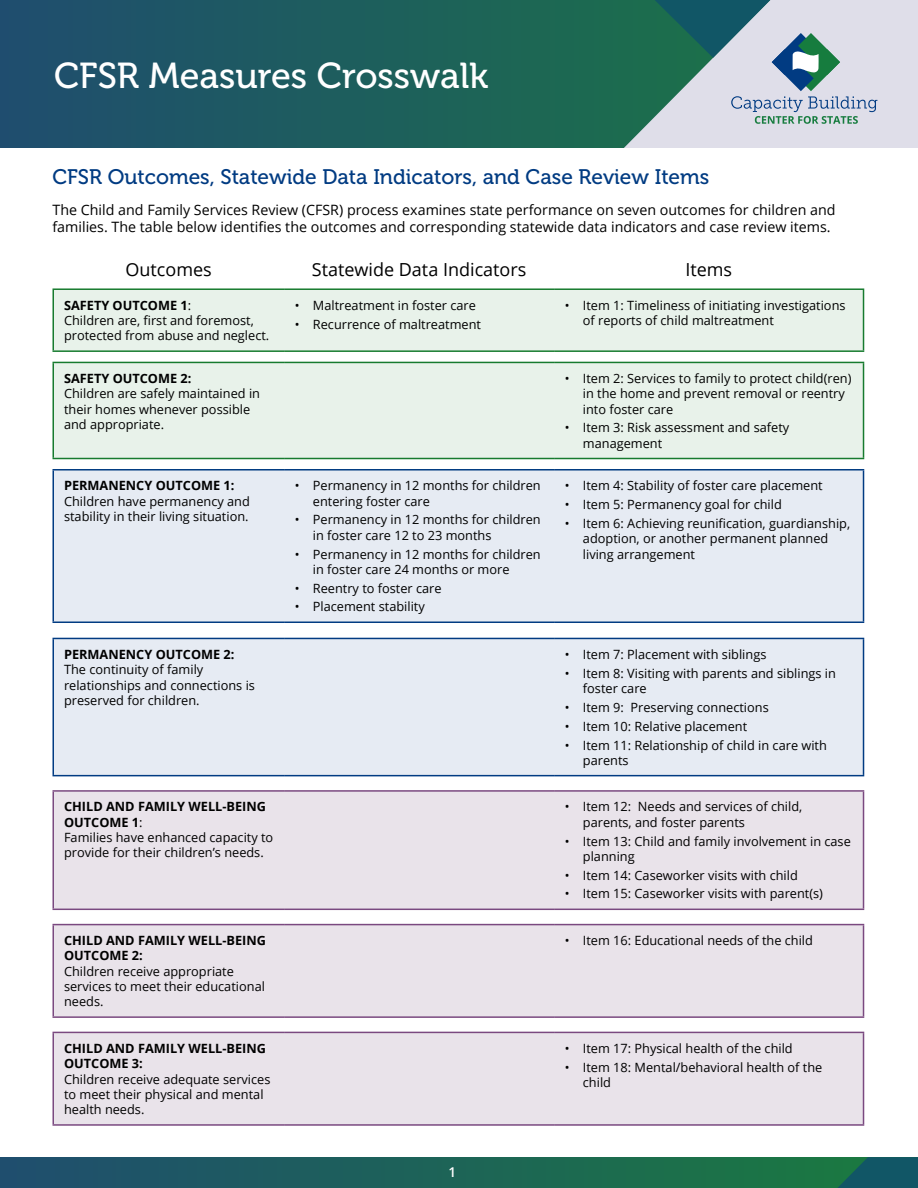
<style>
.page{position:relative;width:918px;height:1188px;background:#fff}
.page>*{position:absolute;margin:0;border:0;box-sizing:border-box;transform-origin:0 0}
.t1{font:36px "Museo 500";color:#fff}
.t2{font:21px "Museo 500";color:#013b82}
.t3{font:700 19.5px "Open Sans";color:#013b82}
.t4{font:18px "Open Sans";color:#000}
.t5{font:14.25px/17.1px "Open Sans";color:#000}
.t6{font:600 13.5px "Open Sans";color:#fff}
.t7{font:12.75px/15.3px "Open Sans";color:#000}
.s1{font-weight:700}
</style>
<div class="page">
<svg style="left:621px;top:0;width:297px;height:148px;background:#b9c8cb"></svg>
<svg style="left:0;top:0;width:621px;height:148px;background:#1d5b5f"></svg>
<div style="left:0;top:1157px;width:918px;height:31px;background:linear-gradient(to right,#1f4e6e,#1a7b3e)"></div>
<svg style="left:837px;top:1157px;width:81px;height:31px;background:#125c5e"></svg>
<svg style="left:641px;top:0;width:236px;height:124px;background:#93afb3"></svg>
<svg style="left:53px;top:290px;width:811px;height:168px;background:#e8f2ea"></svg>
<div style="left:53px;top:471px;width:811px;height:304px;background:#e6ebf3"></div>
<svg style="left:53px;top:792px;width:811px;height:332px;background:#eae4eb"></svg>
<hr style="left:284px;top:790px;width:270px;height:2px;background:#7a4980">
<hr style="left:52px;top:362px;width:232px;height:1px;background:#177b2f">
<hr style="left:284px;top:362px;width:270px;height:1px;background:#177b2f">
<hr style="left:52px;top:458px;width:232px;height:1px;background:#177b2f">
<hr style="left:284px;top:458px;width:270px;height:1px;background:#177b2f">
<hr style="left:863px;top:471px;width:1px;height:151px;background:#013b82">
<hr style="left:863px;top:639px;width:1px;height:136px;background:#013b82">
<hr style="left:284px;top:638px;width:270px;height:1px;background:#013b82">
<hr style="left:554px;top:638px;width:310px;height:1px;background:#013b82">
<hr style="left:284px;top:775px;width:270px;height:1px;background:#013b82">
<hr style="left:554px;top:775px;width:310px;height:1px;background:#013b82">
<hr style="left:284px;top:909px;width:270px;height:1px;background:#7a4980">
<hr style="left:52px;top:924px;width:232px;height:1px;background:#7a4980">
<hr style="left:284px;top:924px;width:270px;height:1px;background:#7a4980">
<hr style="left:52px;top:1016px;width:232px;height:2px;background:#7a4980">
<hr style="left:284px;top:1016px;width:270px;height:2px;background:#7a4980">
<hr style="left:284px;top:1032px;width:270px;height:1px;background:#7a4980">
<hr style="left:284px;top:1124px;width:270px;height:2px;background:#7a4980">
<hr style="left:284px;top:469px;width:270px;height:2px;background:#013b82">
<hr style="left:554px;top:469px;width:310px;height:2px;background:#013b82">
<hr style="left:284px;top:622px;width:270px;height:1px;background:#013b82">
<hr style="left:554px;top:622px;width:310px;height:1px;background:#013b82">
<hr style="left:52px;top:925px;width:2px;height:91px;background:#7a4980">
<hr style="left:52px;top:290px;width:2px;height:60px;background:#177b2f">
<hr style="left:52px;top:363px;width:2px;height:95px;background:#177b2f">
<hr style="left:52px;top:790px;width:232px;height:2px;background:#7a4980">
<hr style="left:52px;top:792px;width:2px;height:117px;background:#7a4980">
<hr style="left:52px;top:909px;width:232px;height:1px;background:#7a4980">
<hr style="left:554px;top:790px;width:310px;height:2px;background:#7a4980">
<hr style="left:863px;top:792px;width:1px;height:117px;background:#7a4980">
<hr style="left:554px;top:909px;width:310px;height:1px;background:#7a4980">
<hr style="left:554px;top:924px;width:310px;height:1px;background:#7a4980">
<hr style="left:863px;top:925px;width:1px;height:91px;background:#7a4980">
<hr style="left:554px;top:1016px;width:310px;height:2px;background:#7a4980">
<hr style="left:554px;top:1032px;width:310px;height:1px;background:#7a4980">
<hr style="left:863px;top:1033px;width:1px;height:91px;background:#7a4980">
<hr style="left:554px;top:1124px;width:310px;height:2px;background:#7a4980">
<hr style="left:863px;top:290px;width:1px;height:60px;background:#177b2f">
<hr style="left:554px;top:362px;width:310px;height:1px;background:#177b2f">
<hr style="left:863px;top:363px;width:1px;height:95px;background:#177b2f">
<hr style="left:554px;top:458px;width:310px;height:1px;background:#177b2f">
<hr style="left:52px;top:469px;width:232px;height:2px;background:#013b82">
<hr style="left:52px;top:471px;width:2px;height:151px;background:#013b82">
<hr style="left:52px;top:622px;width:232px;height:1px;background:#013b82">
<hr style="left:52px;top:638px;width:232px;height:1px;background:#013b82">
<hr style="left:52px;top:639px;width:2px;height:136px;background:#013b82">
<hr style="left:52px;top:775px;width:232px;height:1px;background:#013b82">
<hr style="left:52px;top:1032px;width:232px;height:1px;background:#7a4980">
<hr style="left:52px;top:1033px;width:2px;height:91px;background:#7a4980">
<hr style="left:52px;top:1124px;width:232px;height:2px;background:#7a4980">
<hr style="left:52px;top:288px;width:232px;height:2px;background:#177b2f">
<hr style="left:284px;top:288px;width:270px;height:2px;background:#177b2f">
<hr style="left:554px;top:288px;width:310px;height:2px;background:#177b2f">
<hr style="left:52px;top:350px;width:232px;height:2px;background:#177b2f">
<hr style="left:284px;top:350px;width:270px;height:2px;background:#177b2f">
<hr style="left:554px;top:350px;width:310px;height:2px;background:#177b2f">
<h1 class="t1" style="left:54px;top:56px;width:436px">CFSR Measures Crosswalk</h1>
<h3 class="t3" style="left:54px;top:156px;width:137px">Draft Concept</h3>
<h2 class="t2" style="left:52px;top:165px;width:658px">CFSR Outcomes, Statewide Data Indicators, and Case Review Items</h2>
<p class="t5" style="left:52px;top:201px;width:785px">The Child and Family Services Review (CFSR) process examines state performance on seven outcomes for children and families. The table below identifies the outcomes and corresponding statewide data indicators and case review items.</p>
<p class="t4" style="left:126px;top:257px;width:88px">Outcomes</p>
<p class="t4" style="left:312px;top:257px;width:216px">Statewide Data Indicators</p>
<p class="t4" style="left:685px;top:257px;width:48px">Items</p>
<p class="t7" style="left:64px;top:297px;width:207px"><span class="s1">SAFETY OUTCOME 1</span>:<br>Children are, first and foremost, protected from abuse and neglect.</p>
<p class="t7" style="left:295px;top:297px;width:183px">• Maltreatment in foster care</p>
<p class="t7" style="left:583px;top:297px;width:264px;text-indent:-18px">• Item 1: Timeliness of initiating investigations of reports of child maltreatment</p>
<p class="t7" style="left:295px;top:316px;width:188px">• Recurrence of maltreatment</p>
<p class="t7" style="left:64px;top:370px;width:197px"><span class="s1">SAFETY OUTCOME 2:<br></span>Children are safely maintained in their homes whenever possible and appropriate.</p>
<p class="t7" style="left:583px;top:370px;width:270px;text-indent:-18px">• Item 2: Services to family to protect child(ren) in the home and prevent removal or reentry into foster care</p>
<p class="t7" style="left:583px;top:420px;width:208px;text-indent:-18px">• Item 3: Risk assessment and safety management</p>
<p class="t7" style="left:64px;top:478px;width:187px"><span class="s1">PERMANENCY OUTCOME 1:<br></span>Children have permanency and stability in their living situation.</p>
<p class="t7" style="left:313px;top:478px;width:229px;text-indent:-18px">• Permanency in 12 months for children entering foster care</p>
<p class="t7" style="left:313px;top:512px;width:229px;text-indent:-18px">• Permanency in 12 months for children in foster care 12 to 23 months</p>
<p class="t7" style="left:313px;top:546px;width:229px;text-indent:-18px">• Permanency in 12 months for children in foster care 24 months or more</p>
<p class="t7" style="left:295px;top:580px;width:148px">• Reentry to foster care</p>
<p class="t7" style="left:295px;top:599px;width:131px">• Placement stability</p>
<p class="t7" style="left:565px;top:478px;width:259px">• Item 4: Stability of foster care placement</p>
<p class="t7" style="left:565px;top:497px;width:219px">• Item 5: Permanency goal for child</p>
<p class="t7" style="left:583px;top:515px;width:269px;text-indent:-18px">• Item 6: Achieving reunification, guardianship, adoption, or another permanent planned living arrangement</p>
<p class="t7" style="left:64px;top:646px;width:192px"><span class="s1">PERMANENCY OUTCOME 2:<br></span>The continuity of family relationships and connections is preserved for children.</p>
<p class="t7" style="left:565px;top:646px;width:203px">• Item 7: Placement with siblings</p>
<p class="t7" style="left:583px;top:665px;width:255px;text-indent:-18px">• Item 8: Visiting with parents and siblings in foster care</p>
<p class="t7" style="left:565px;top:699px;width:205px">• Item 9: Preserving connections</p>
<p class="t7" style="left:565px;top:718px;width:184px">• Item 10: Relative placement</p>
<p class="t7" style="left:583px;top:737px;width:246px;text-indent:-18px">• Item 11: Relationship of child in care with parents</p>
<p class="t7" style="left:64px;top:799px;width:211px"><span class="s1">CHILD AND FAMILY WELL-BEING<br>OUTCOME 1</span>:<br>Families have enhanced capacity to provide for their children’s needs.</p>
<p class="t7" style="left:583px;top:799px;width:221px;text-indent:-18px">• Item 12: Needs and services of child, parents, and foster parents</p>
<p class="t7" style="left:583px;top:833px;width:269px;text-indent:-18px">• Item 13: Child and family involvement in case planning</p>
<p class="t7" style="left:565px;top:867px;width:235px">• Item 14: Caseworker visits with child</p>
<p class="t7" style="left:565px;top:886px;width:260px">• Item 15: Caseworker visits with parent(s)</p>
<p class="t7" style="left:64px;top:932px;width:203px"><span class="s1">CHILD AND FAMILY WELL-BEING<br>OUTCOME 2:<br></span>Children receive appropriate services to meet their educational needs.</p>
<p class="t7" style="left:565px;top:932px;width:250px">• Item 16: Educational needs of the child</p>
<p class="t7" style="left:64px;top:1040px;width:208px"><span class="s1">CHILD AND FAMILY WELL-BEING<br>OUTCOME 3:<br></span>Children receive adequate services to meet their physical and mental health needs.</p>
<p class="t7" style="left:565px;top:1040px;width:229px">• Item 17: Physical health of the child</p>
<p class="t7" style="left:583px;top:1059px;width:241px;text-indent:-18px">• Item 18: Mental/behavioral health of the child</p>
<p class="t6" style="left:448px;top:1163px;width:9px">1</p>
</div>
